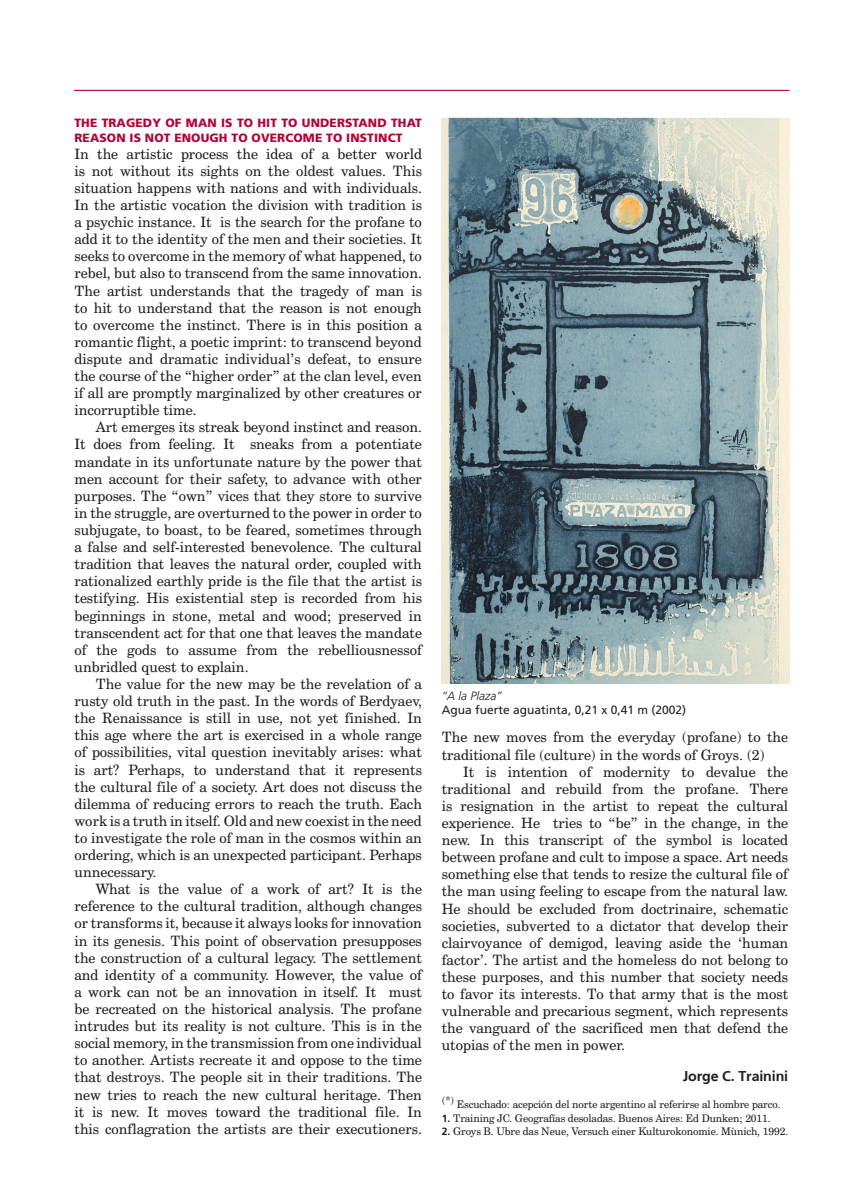
<style>
.page{position:relative;width:851px;height:1191px;background:#fff}
.page>*{position:absolute;margin:0;border:0;box-sizing:border-box;transform-origin:0 0}
.introduccion_y_resul{font:14.25px/17.1px "Century Schoolbook BT";color:#231f20;text-align:justify}
.introduccion_y_resul-2{font:700 14.25px "Frutiger";letter-spacing:-.01em;color:#231f20}
.introduccion_y_resul-3{font:12px/14.4px "Frutiger Black B";letter-spacing:.01em;color:#b30437}
.resumen_material_y_m{font:12px "Frutiger LT Std";color:#231f20}
.resumen_material_y_m-2{font:italic 300 12px "Frutiger LT Std";color:#231f20}
.t1{font:10.5px "Century Schoolbook BT";letter-spacing:-.01em;color:#231f20}
.s1{font-family:"Frutiger LT Std";font-weight:700}
</style>
<div class="page">
<img style="left:442px;top:118px;width:347px;height:565px">
<div style="left:431px;top:90px;width:360px;height:28px;background:#fff;border:2px solid #fff"></div>
<hr style="left:74px;top:90px;width:715px;height:1px;background:#b30437">
<p class="introduccion_y_resul-3" style="left:74px;top:116px;width:349px">THE TRAGEDY OF MAN IS TO HIT TO UNDERSTAND THAT<br>REASON IS NOT ENOUGH TO OVERCOME TO INSTINCT</p>
<p class="introduccion_y_resul" style="left:74px;top:145px;width:349px">In the artistic process the idea of a better world is not without its sights on the oldest values. This situation happens with nations and with individuals.<br>In the artistic vocation the division with tradition is a psychic instance. It is the search for the profane to add it to the identity of the men and their societies. It seeks to overcome in the memory of what happened, to rebel, but also to transcend from the same innovation.<br>The artist understands that the tragedy of man is to hit to understand that the reason is not enough to overcome the instinct. There is in this position a romantic flight, a poetic imprint: to transcend beyond dispute and dramatic individual’s defeat, to ensure the course of the “higher order” at the clan level, even if all are promptly marginalized by other creatures or incorruptible time.</p>
<p class="introduccion_y_resul" style="left:74px;top:418px;width:349px;text-indent:21px">Art emerges its streak beyond instinct and reason.<br>It does from feeling. It sneaks from a potentiate mandate in its unfortunate nature by the power that men account for their safety, to advance with other purposes. The “own” vices that they store to survive in the struggle, are overturned to the power in order to subjugate, to boast, to be feared, sometimes through a false and self-interested benevolence. The cultural tradition that leaves the natural order, coupled with rationalized earthly pride is the file that the artist is testifying. His existential step is recorded from his beginnings in stone, metal and wood; preserved in transcendent act for that one that leaves the mandate of the gods to assume from the rebelliousnessof unbridled quest to explain.</p>
<p class="introduccion_y_resul" style="left:74px;top:675px;width:349px;text-indent:21px">The value for the new may be the revelation of a rusty old truth in the past. In the words of Berdyaev, the Renaissance is still in use, not yet finished. In this age where the art is exercised in a whole range of possibilities, vital question inevitably arises: what is art? Perhaps, to understand that it represents the cultural file of a society. Art does not discuss the dilemma of reducing errors to reach the truth. Each work is a truth in itself. Old and new coexist in the need to investigate the role of man in the cosmos within an ordering, which is an unexpected participant. Perhaps unnecessary.</p>
<p class="introduccion_y_resul" style="left:74px;top:880px;width:349px;text-indent:21px">What is the value of a work of art? It is the reference to the cultural tradition, although changes or transforms it, because it always looks for innovation in its genesis. This point of observation presupposes the construction of a cultural legacy. The settlement and identity of a community. However, the value of a work can not be an innovation in itself. It must be recreated on the historical analysis. The profane intrudes but its reality is not culture. This is in the social memory, in the transmission from one individual to another. Artists recreate it and oppose to the time that destroys. The people sit in their traditions. The new tries to reach the new cultural heritage. Then it is new. It moves toward the traditional file. In this conflagration the artists are their executioners.</p>
<p class="resumen_material_y_m-2" style="left:442px;top:688px;width:61px">“A la Plaza”</p>
<p class="resumen_material_y_m" style="left:442px;top:703px;width:246px">Agua fuerte aguatinta, 0,21 x 0,41 m (2002)</p>
<p class="introduccion_y_resul" style="left:441px;top:728px;width:348px">The new moves from the everyday (profane) to the traditional file (culture) in the words of Groys. (2)</p>
<p class="introduccion_y_resul" style="left:441px;top:763px;width:348px;text-indent:21px">It is intention of modernity to devalue the traditional and rebuild from the profane. There is resignation in the artist to repeat the cultural experience. He tries to “be” in the change, in the new. In this transcript of the symbol is located between profane and cult to impose a space. Art needs something else that tends to resize the cultural file of the man using feeling to escape from the natural law.<br>He should be excluded from doctrinaire, schematic societies, subverted to a dictator that develop their clairvoyance of demigod, leaving aside the ‘human factor’. The artist and the homeless do not belong to these purposes, and this number that society needs to favor its interests. To that army that is the most vulnerable and precarious segment, which represents the vanguard of the sacrificed men that defend the utopias of the men in power.</p>
<p class="introduccion_y_resul-2" style="left:682px;top:1067px;width:107px">Jorge C. Trainini</p>
<p class="t1" style="left:441px;top:1097px;width:340px">(*) Escuchado: acepción del norte argentino al referirse al hombre parco.</p>
<p class="t1" style="left:441px;top:1111px;width:330px"><span class="s1">1.</span> Training JC. Geografías desoladas. Buenos Aires: Ed Dunken; 2011.</p>
<p class="t1" style="left:441px;top:1124px;width:348px"><span class="s1">2.</span> Groys B. Ubre das Neue, Versuch einer Kulturokonomie. Mùnich, 1992.</p>
</div>
